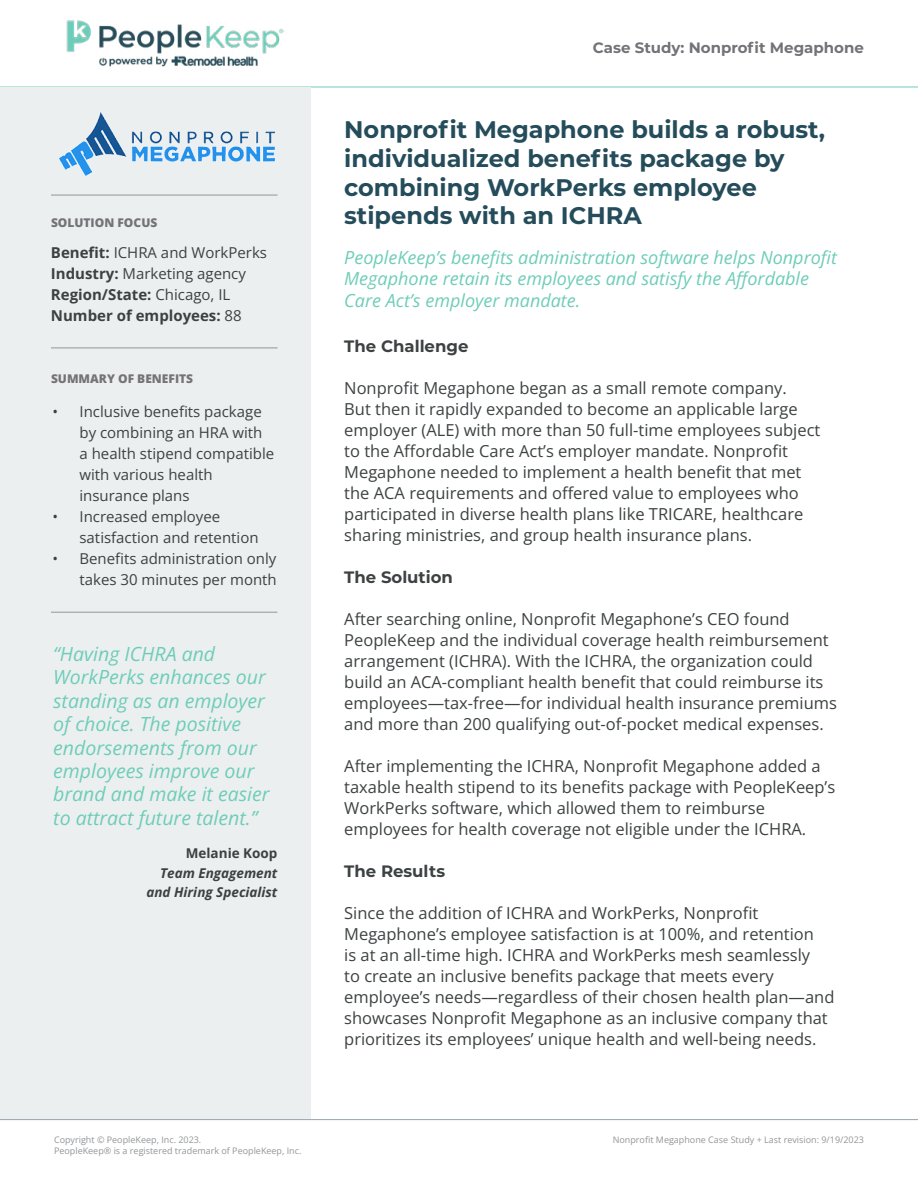
<style>
.page{position:relative;width:918px;height:1188px;background:#fff}
.page>*{position:absolute;margin:0;border:0;box-sizing:border-box;transform-origin:0 0}
.t1{font:700 24px/28.8px "Montserrat";color:#244c5a}
.t2{font:italic 19.5px/23.4px "Open Sans";color:#6dcdb8}
.t3{font:italic 18px/21.6px "Open Sans";color:#6dcdb8}
.t4{font:16.5px/21px "Open Sans";color:#3c4142}
.t5{font:700 16.5px "Montserrat";color:#3c4142}
.t6{font:15px/21px "Open Sans";color:#3b4142}
.t7{font:700 15px/21px "Open Sans";color:#3b4142}
.t8{font:700 15px "Montserrat";color:#727277}
.t9{font:italic 700 13.5px/19.5px "Open Sans";color:#3b4142;text-align:right}
.t10{font:700 13.5px "Open Sans";color:#3b4142}
.t11{font:800 12px "Open Sans";color:#737378}
.t12{font:9px/10.8px "Open Sans";color:#939598}
.s1{font-weight:400}
</style>
<div class="page">
<hr style="left:0;top:87px;width:918px;height:1px;background:#6dcdb8">
<hr style="left:0;top:1119px;width:918px;height:1px;background:#96a4aa">
<img style="left:66px;top:20px;width:218px;height:47px">
<div style="left:0;top:87px;width:310px;height:1032px;background:#eceff0"></div>
<hr style="left:51px;top:195px;width:227px;height:1px;background:#939598">
<hr style="left:51px;top:348px;width:227px;height:1px;background:#939598">
<hr style="left:51px;top:612px;width:226px;height:1px;background:#939598">
<img style="left:59px;top:112px;width:217px;height:64px">
<p class="t11" style="left:51px;top:215px;width:108px">SOLUTION FOCUS</p>
<p class="t7" style="left:51px;top:242px;width:218px">Benefit: <span class="s1">ICHRA and WorkPerks<br></span>Industry: <span class="s1">Marketing agency<br></span>Region/State: <span class="s1">Chicago, IL<br></span>Number of employees: <span class="s1">88</span></p>
<p class="t11" style="left:51px;top:370px;width:144px">SUMMARY OF BENEFITS</p>
<p class="t6" style="left:80px;top:400px;width:196px;text-indent:-27px">• Inclusive benefits package by combining an HRA with a health stipend compatible with various health insurance plans</p>
<p class="t6" style="left:80px;top:505px;width:181px;text-indent:-27px">• Increased employee satisfaction and retention</p>
<p class="t6" style="left:52px;top:547px;width:226px;text-align:right">• Benefits administration only takes 30 minutes per month</p>
<p class="t2" style="left:53px;top:641px;width:218px">“Having ICHRA and<br>WorkPerks enhances our standing as an employer of choice. The positive endorsements from our employees improve our brand and make it easier to attract future talent.”</p>
<p class="t10" style="left:186px;top:844px;width:93px">Melanie Koop</p>
<p class="t9" style="left:146px;top:862px;width:133px">Team Engagement and Hiring Specialist</p>
<p class="t8" style="left:593px;top:36px;width:273px">Case Study: Nonprofit Megaphone</p>
<h1 class="t1" style="left:344px;top:114px;width:482px">Nonprofit Megaphone builds a robust, individualized benefits package by combining WorkPerks employee stipends with an ICHRA</h1>
<p class="t3" style="left:344px;top:246px;width:494px">PeopleKeep’s benefits administration software helps Nonprofit<br>Megaphone retain its employees and satisfy the Affordable<br>Care Act’s employer mandate.</p>
<p class="t5" style="left:344px;top:335px;width:126px">The Challenge</p>
<p class="t4" style="left:344px;top:378px;width:478px">Nonprofit Megaphone began as a small remote company.<br>But then it rapidly expanded to become an applicable large employer (ALE) with more than 50 full-time employees subject to the Affordable Care Act’s employer mandate. Nonprofit Megaphone needed to implement a health benefit that met the ACA requirements and offered value to employees who participated in diverse health plans like TRICARE, healthcare sharing ministries, and group health insurance plans.</p>
<p class="t5" style="left:344px;top:566px;width:110px">The Solution</p>
<p class="t4" style="left:344px;top:609px;width:494px">After searching online, Nonprofit Megaphone’s CEO found PeopleKeep and the individual coverage health reimbursement arrangement (ICHRA). With the ICHRA, the organization could build an ACA-compliant health benefit that could reimburse its employees—tax-free—for individual health insurance premiums and more than 200 qualifying out-of-pocket medical expenses.</p>
<p class="t4" style="left:344px;top:756px;width:493px">After implementing the ICHRA, Nonprofit Megaphone added a taxable health stipend to its benefits package with PeopleKeep’s WorkPerks software, which allowed them to reimburse employees for health coverage not eligible under the ICHRA.</p>
<p class="t5" style="left:344px;top:860px;width:102px">The Results</p>
<p class="t4" style="left:344px;top:903px;width:492px">Since the addition of ICHRA and WorkPerks, Nonprofit Megaphone’s employee satisfaction is at 100%, and retention<br>is at an all-time high. ICHRA and WorkPerks mesh seamlessly<br>to create an inclusive benefits package that meets every employee’s needs—regardless of their chosen health plan—and showcases Nonprofit Megaphone as an inclusive company that prioritizes its employees’ unique health and well-being needs.</p>
<p class="t12" style="left:54px;top:1134px;width:249px">Copyright © PeopleKeep, Inc. 2023.<br>PeopleKeep® is a registered trademark of PeopleKeep, Inc.</p>
<p class="t12" style="left:613px;top:1134px;width:253px">Nonprofit Megaphone Case Study + Last revision: 9/19/2023</p>
</div>
